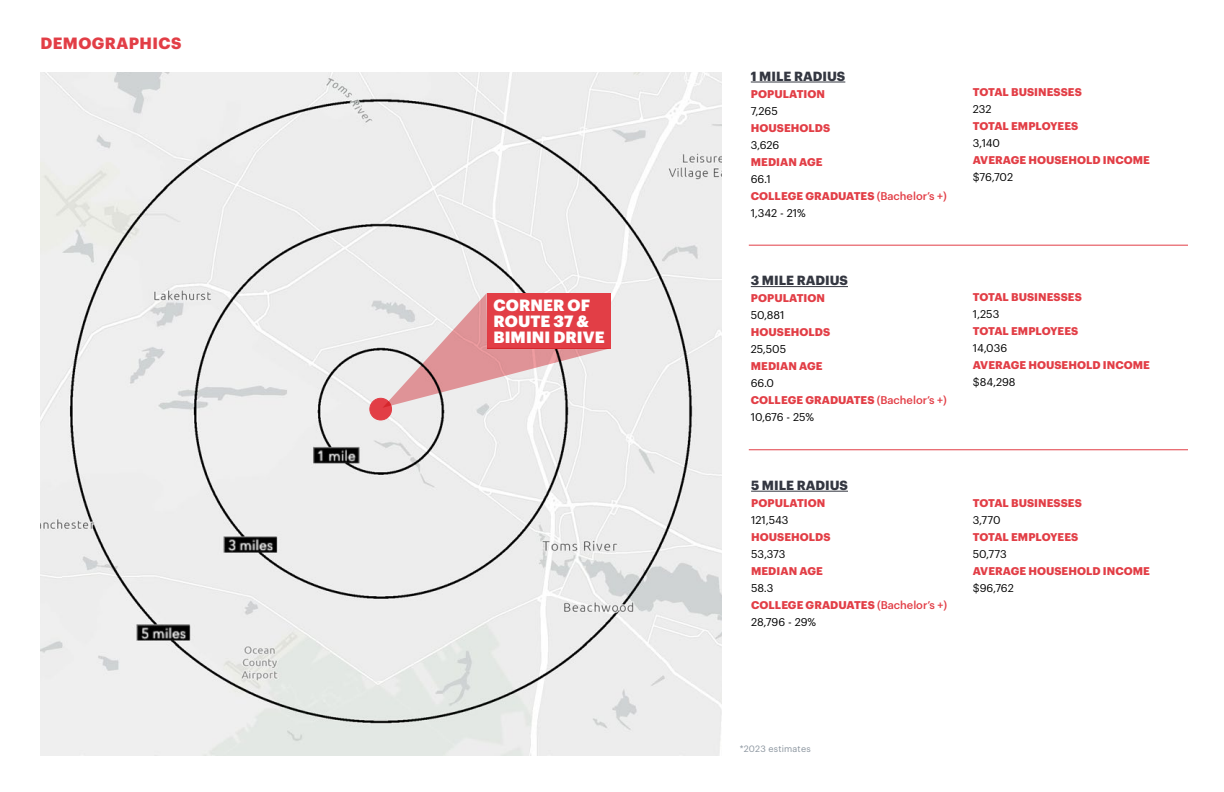
<style>
.page{position:relative;width:1224px;height:792px;background:#fff}
.page>*{position:absolute;margin:0;border:0;box-sizing:border-box;transform-origin:0 0}
.t1{font:900 16px/16px "Graphik";letter-spacing:.005em;color:#fff}
.t2{font:700 16px "Graphik";letter-spacing:.025em;color:#e23e46}
.t3{font:700 13px "Graphik";color:#343741}
.t4{font:700 11px/17px "Graphik";letter-spacing:.005em;color:#e23e46}
.t5{font:11px "Graphik";color:#000}
.t6{font:9px "Graphik";letter-spacing:.02em;color:#8a949e}
.s1{font-weight:400;color:#000}
.s2{font-weight:500}
</style>
<div class="page">
<img style="left:40px;top:72px;width:682px;height:683px">
<hr style="left:751px;top:82px;width:94px;height:1px;background:#343741">
<hr style="left:749px;top:245px;width:439px;height:1px;background:#e23e46">
<hr style="left:749px;top:449px;width:439px;height:1px;background:#e23e46">
<hr style="left:751px;top:286px;width:97px;height:1px;background:#343741">
<hr style="left:751px;top:491px;width:97px;height:1px;background:#343741">
<div style="left:370px;top:398px;width:22px;height:22px;background:#e23e46;border-radius:50%"></div>
<div style="left:369px;top:398px;width:23px;height:22px;border:1px solid #e23e46;border-radius:50%"></div>
<svg style="left:383px;top:293px;width:228px;height:115px;background:#e3a6a9"></svg>
<h1 class="t2" style="left:41px;top:31px;width:142px">DEMOGRAPHICS</h1>
<h1 class="t1" style="left:494px;top:295px;width:113px">CORNER OF<br>ROUTE 37 &amp;<br>BIMINI DRIVE</h1>
<p class="t3" style="left:751px;top:66px;width:96px">1 MILE RADIUS</p>
<p class="t4" style="left:751px;top:84px;width:76px">POPULATION</p>
<p class="t5" style="left:751px;top:102px;width:29px">7,265</p>
<p class="t4" style="left:751px;top:118px;width:81px">HOUSEHOLDS</p>
<p class="t5" style="left:751px;top:136px;width:30px">3,626</p>
<p class="t4" style="left:751px;top:152px;width:73px">MEDIAN AGE</p>
<p class="t4" style="left:751px;top:169px;width:198px"><span class="s1">66.1<br></span>COLLEGE GRADUATES <span class="s2">(Bachelor’s +)<br></span><span class="s1">1,342 - 21%</span></p>
<p class="t3" style="left:751px;top:271px;width:99px">3 MILE RADIUS</p>
<p class="t4" style="left:751px;top:289px;width:76px">POPULATION</p>
<p class="t5" style="left:751px;top:307px;width:35px">50,881</p>
<p class="t4" style="left:751px;top:323px;width:81px">HOUSEHOLDS</p>
<p class="t5" style="left:751px;top:341px;width:37px">25,505</p>
<p class="t4" style="left:751px;top:357px;width:73px">MEDIAN AGE</p>
<p class="t4" style="left:751px;top:374px;width:198px"><span class="s1">66.0<br></span>COLLEGE GRADUATES <span class="s2">(Bachelor’s +)<br></span><span class="s1">10,676 - 25%</span></p>
<p class="t3" style="left:751px;top:475px;width:98px">5 MILE RADIUS</p>
<p class="t4" style="left:751px;top:493px;width:76px">POPULATION</p>
<p class="t5" style="left:751px;top:512px;width:39px">121,543</p>
<p class="t4" style="left:751px;top:527px;width:81px">HOUSEHOLDS</p>
<p class="t5" style="left:751px;top:546px;width:36px">53,373</p>
<p class="t4" style="left:751px;top:561px;width:73px">MEDIAN AGE</p>
<p class="t4" style="left:751px;top:578px;width:198px"><span class="s1">58.3<br></span>COLLEGE GRADUATES <span class="s2">(Bachelor’s +)<br></span><span class="s1">28,796 - 29%</span></p>
<p class="t4" style="left:973px;top:83px;width:110px">TOTAL BUSINESSES</p>
<p class="t5" style="left:973px;top:101px;width:20px">232</p>
<p class="t4" style="left:973px;top:117px;width:107px">TOTAL EMPLOYEES</p>
<p class="t5" style="left:973px;top:135px;width:29px">3,140</p>
<p class="t4" style="left:973px;top:151px;width:179px">AVERAGE HOUSEHOLD INCOME</p>
<p class="t5" style="left:973px;top:169px;width:42px">$76,702</p>
<p class="t4" style="left:973px;top:287px;width:110px">TOTAL BUSINESSES</p>
<p class="t5" style="left:973px;top:305px;width:28px">1,253</p>
<p class="t4" style="left:973px;top:321px;width:107px">TOTAL EMPLOYEES</p>
<p class="t5" style="left:973px;top:339px;width:36px">14,036</p>
<p class="t4" style="left:973px;top:355px;width:179px">AVERAGE HOUSEHOLD INCOME</p>
<p class="t5" style="left:973px;top:373px;width:44px">$84,298</p>
<p class="t4" style="left:973px;top:493px;width:110px">TOTAL BUSINESSES</p>
<p class="t5" style="left:973px;top:512px;width:29px">3,770</p>
<p class="t4" style="left:973px;top:527px;width:107px">TOTAL EMPLOYEES</p>
<p class="t5" style="left:973px;top:546px;width:35px">50,773</p>
<p class="t4" style="left:973px;top:561px;width:179px">AVERAGE HOUSEHOLD INCOME</p>
<p class="t5" style="left:973px;top:580px;width:42px">$96,762</p>
<p class="t6" style="left:740px;top:742px;width:72px">*2023 estimates</p>
</div>
